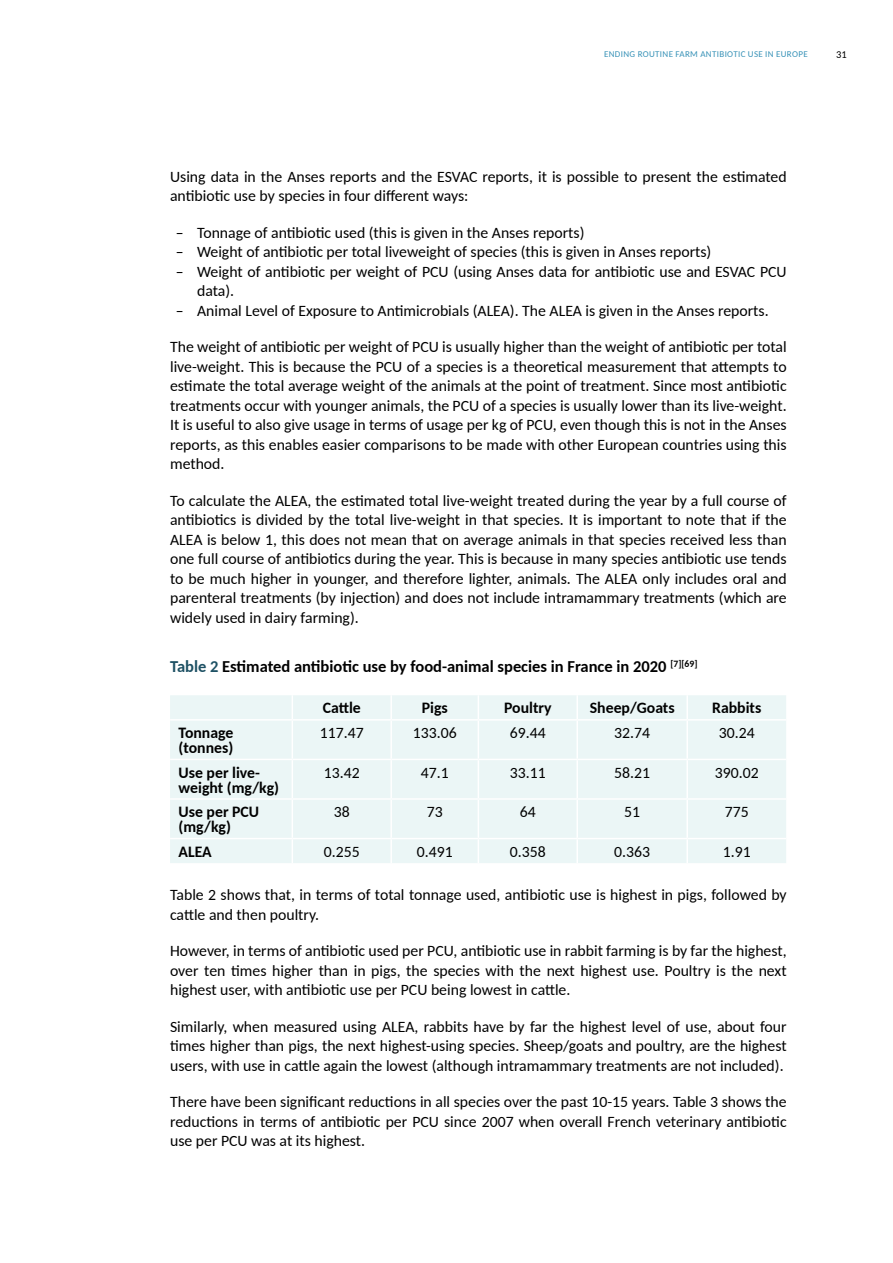
<style>
.page{position:relative;width:893px;height:1263px;background:#fff}
.page>*{position:absolute;margin:0;border:0;box-sizing:border-box;transform-origin:0 0}
.Body_text{font:700 16.5px "Carlito";color:#000}
.Body_text-2{font:15.75px/19.5px "Carlito";color:#000;text-align:justify}
.Body_text-3{font:700 15.75px/15px "Carlito";color:#000}
.t1{font:10.5px "Carlito";color:#000}
.t2{font:9px "Carlito";letter-spacing:.04em;color:#3a93b8}
.s1{color:#1e5164}
</style>
<div class="page">
<div style="left:170px;top:695px;width:616px;height:168px;background:#ebf6f6"></div>
<svg style="left:292px;top:695px;width:1px;height:24px"></svg>
<hr style="left:390px;top:695px;width:2px;height:24px;background:#fff">
<svg style="left:478px;top:695px;width:1px;height:24px"></svg>
<hr style="left:576px;top:695px;width:2px;height:24px;background:#fff">
<hr style="left:686px;top:695px;width:2px;height:24px;background:#fff">
<hr style="left:170px;top:719px;width:122px;height:2px;background:#fff">
<hr style="left:292px;top:719px;width:99px;height:2px;background:#fff">
<hr style="left:292px;top:721px;width:1px;height:38px;background:#fff">
<hr style="left:391px;top:719px;width:87px;height:2px;background:#fff">
<hr style="left:390px;top:721px;width:2px;height:38px;background:#fff">
<hr style="left:478px;top:719px;width:99px;height:2px;background:#fff">
<hr style="left:478px;top:721px;width:1px;height:38px;background:#fff">
<hr style="left:577px;top:719px;width:110px;height:2px;background:#fff">
<hr style="left:576px;top:721px;width:2px;height:38px;background:#fff">
<hr style="left:687px;top:719px;width:99px;height:2px;background:#fff">
<hr style="left:686px;top:721px;width:2px;height:38px;background:#fff">
<hr style="left:170px;top:759px;width:122px;height:1px;background:#fff">
<hr style="left:292px;top:759px;width:99px;height:1px;background:#fff">
<hr style="left:292px;top:760px;width:1px;height:38px;background:#fff">
<hr style="left:391px;top:759px;width:87px;height:1px;background:#fff">
<hr style="left:390px;top:760px;width:2px;height:38px;background:#fff">
<hr style="left:478px;top:759px;width:99px;height:1px;background:#fff">
<hr style="left:478px;top:760px;width:1px;height:38px;background:#fff">
<hr style="left:577px;top:759px;width:110px;height:1px;background:#fff">
<hr style="left:576px;top:760px;width:2px;height:38px;background:#fff">
<hr style="left:687px;top:759px;width:99px;height:1px;background:#fff">
<hr style="left:686px;top:760px;width:2px;height:38px;background:#fff">
<hr style="left:170px;top:798px;width:122px;height:2px;background:#fff">
<hr style="left:292px;top:798px;width:99px;height:2px;background:#fff">
<hr style="left:292px;top:800px;width:1px;height:38px;background:#fff">
<hr style="left:391px;top:798px;width:87px;height:2px;background:#fff">
<hr style="left:390px;top:800px;width:2px;height:38px;background:#fff">
<hr style="left:478px;top:798px;width:99px;height:2px;background:#fff">
<hr style="left:478px;top:800px;width:1px;height:38px;background:#fff">
<hr style="left:577px;top:798px;width:110px;height:2px;background:#fff">
<hr style="left:576px;top:800px;width:2px;height:38px;background:#fff">
<hr style="left:687px;top:798px;width:99px;height:2px;background:#fff">
<hr style="left:686px;top:800px;width:2px;height:38px;background:#fff">
<hr style="left:170px;top:838px;width:122px;height:1px;background:#fff">
<hr style="left:292px;top:838px;width:99px;height:1px;background:#fff">
<svg style="left:292px;top:839px;width:1px;height:24px"></svg>
<hr style="left:391px;top:838px;width:87px;height:1px;background:#fff">
<hr style="left:390px;top:839px;width:2px;height:24px;background:#fff">
<hr style="left:478px;top:838px;width:99px;height:1px;background:#fff">
<svg style="left:478px;top:839px;width:1px;height:24px"></svg>
<hr style="left:577px;top:838px;width:110px;height:1px;background:#fff">
<hr style="left:576px;top:839px;width:2px;height:24px;background:#fff">
<hr style="left:687px;top:838px;width:99px;height:1px;background:#fff">
<hr style="left:686px;top:839px;width:2px;height:24px;background:#fff">
<p class="t2" style="left:604px;top:48px;width:205px">ENDING ROUTINE FARM ANTIBIOTIC USE IN EUROPE</p>
<p class="t1" style="left:836px;top:47px;width:12px">31</p>
<p class="Body_text-2" style="left:170px;top:166px;width:618px">Using data in the Anses reports and the ESVAC reports, it is possible to present the estimated antibiotic use by species in four different ways:</p>
<p class="Body_text-2" style="left:176px;top:222px;width:410px">– Tonnage of antibiotic used (this is given in the Anses reports)</p>
<p class="Body_text-2" style="left:176px;top:242px;width:537px">– Weight of antibiotic per total liveweight of species (this is given in Anses reports)</p>
<p class="Body_text-2" style="left:197px;top:261px;width:591px;text-indent:-21px">– Weight of antibiotic per weight of PCU (using Anses data for antibiotic use and ESVAC PCU data).</p>
<p class="Body_text-2" style="left:176px;top:300px;width:594px">– Animal Level of Exposure to Antimicrobials (ALEA). The ALEA is given in the Anses reports.</p>
<p class="Body_text-2" style="left:170px;top:337px;width:618px">The weight of antibiotic per weight of PCU is usually higher than the weight of antibiotic per total live-weight. This is because the PCU of a species is a theoretical measurement that attempts to estimate the total average weight of the animals at the point of treatment. Since most antibiotic treatments occur with younger animals, the PCU of a species is usually lower than its live-weight.<br>It is useful to also give usage in terms of usage per kg of PCU, even though this is not in the Anses reports, as this enables easier comparisons to be made with other European countries using this method.</p>
<p class="Body_text-2" style="left:170px;top:490px;width:618px">To calculate the ALEA, the estimated total live-weight treated during the year by a full course of antibiotics is divided by the total live-weight in that species. It is important to note that if the ALEA is below 1, this does not mean that on average animals in that species received less than one full course of antibiotics during the year. This is because in many species antibiotic use tends to be much higher in younger, and therefore lighter, animals. The ALEA only includes oral and parenteral treatments (by injection) and does not include intramammary treatments (which are widely used in dairy farming).</p>
<p class="Body_text" style="left:170px;top:655px;width:529px"><span class="s1">Table 2</span> Estimated antibiotic use by food-animal species in France in 2020 <sup>[7][69]</sup></p>
<p class="Body_text-3" style="left:323px;top:700px;width:40px">Cattle</p>
<p class="Body_text-3" style="left:422px;top:700px;width:28px">Pigs</p>
<p class="Body_text-3" style="left:504px;top:700px;width:49px">Poultry</p>
<p class="Body_text-3" style="left:590px;top:700px;width:86px">Sheep/Goats</p>
<p class="Body_text-3" style="left:712px;top:700px;width:51px">Rabbits</p>
<p class="Body_text-3" style="left:179px;top:725px;width:56px">Tonnage (tonnes)</p>
<p class="Body_text-2" style="left:320px;top:722px;width:45px">117.47</p>
<p class="Body_text-2" style="left:413px;top:722px;width:45px">133.06</p>
<p class="Body_text-2" style="left:510px;top:722px;width:37px">69.44</p>
<p class="Body_text-2" style="left:614px;top:722px;width:37px">32.74</p>
<p class="Body_text-2" style="left:719px;top:722px;width:37px">30.24</p>
<p class="Body_text-3" style="left:179px;top:764px;width:102px">Use per live&shy;weight (mg/kg)</p>
<p class="Body_text-2" style="left:324px;top:762px;width:37px">13.42</p>
<p class="Body_text-2" style="left:421px;top:762px;width:29px">47.1</p>
<p class="Body_text-2" style="left:510px;top:762px;width:37px">33.11</p>
<p class="Body_text-2" style="left:614px;top:762px;width:37px">58.21</p>
<p class="Body_text-2" style="left:715px;top:762px;width:45px">390.02</p>
<p class="Body_text-3" style="left:179px;top:804px;width:82px">Use per PCU (mg/kg)</p>
<p class="Body_text-2" style="left:334px;top:801px;width:17px">38</p>
<p class="Body_text-2" style="left:427px;top:801px;width:17px">73</p>
<p class="Body_text-2" style="left:520px;top:801px;width:17px">64</p>
<p class="Body_text-2" style="left:624px;top:801px;width:17px">51</p>
<p class="Body_text-2" style="left:725px;top:801px;width:25px">775</p>
<p class="Body_text-3" style="left:179px;top:843px;width:35px">ALEA</p>
<p class="Body_text-2" style="left:324px;top:841px;width:37px">0.255</p>
<p class="Body_text-2" style="left:417px;top:841px;width:37px">0.491</p>
<p class="Body_text-2" style="left:510px;top:841px;width:37px">0.358</p>
<p class="Body_text-2" style="left:614px;top:841px;width:37px">0.363</p>
<p class="Body_text-2" style="left:723px;top:841px;width:29px">1.91</p>
<p class="Body_text-2" style="left:170px;top:885px;width:618px">Table 2 shows that, in terms of total tonnage used, antibiotic use is highest in pigs, followed by cattle and then poultry.</p>
<p class="Body_text-2" style="left:170px;top:941px;width:618px">However, in terms of antibiotic used per PCU, antibiotic use in rabbit farming is by far the highest, over ten times higher than in pigs, the species with the next highest use. Poultry is the next highest user, with antibiotic use per PCU being lowest in cattle.</p>
<p class="Body_text-2" style="left:170px;top:1016px;width:618px">Similarly, when measured using ALEA, rabbits have by far the highest level of use, about four times higher than pigs, the next highest-using species. Sheep/goats and poultry, are the highest users, with use in cattle again the lowest (although intramammary treatments are not included).</p>
<p class="Body_text-2" style="left:170px;top:1092px;width:618px">There have been significant reductions in all species over the past 10-15 years. Table 3 shows the reductions in terms of antibiotic per PCU since 2007 when overall French veterinary antibiotic use per PCU was at its highest.</p>
</div>
